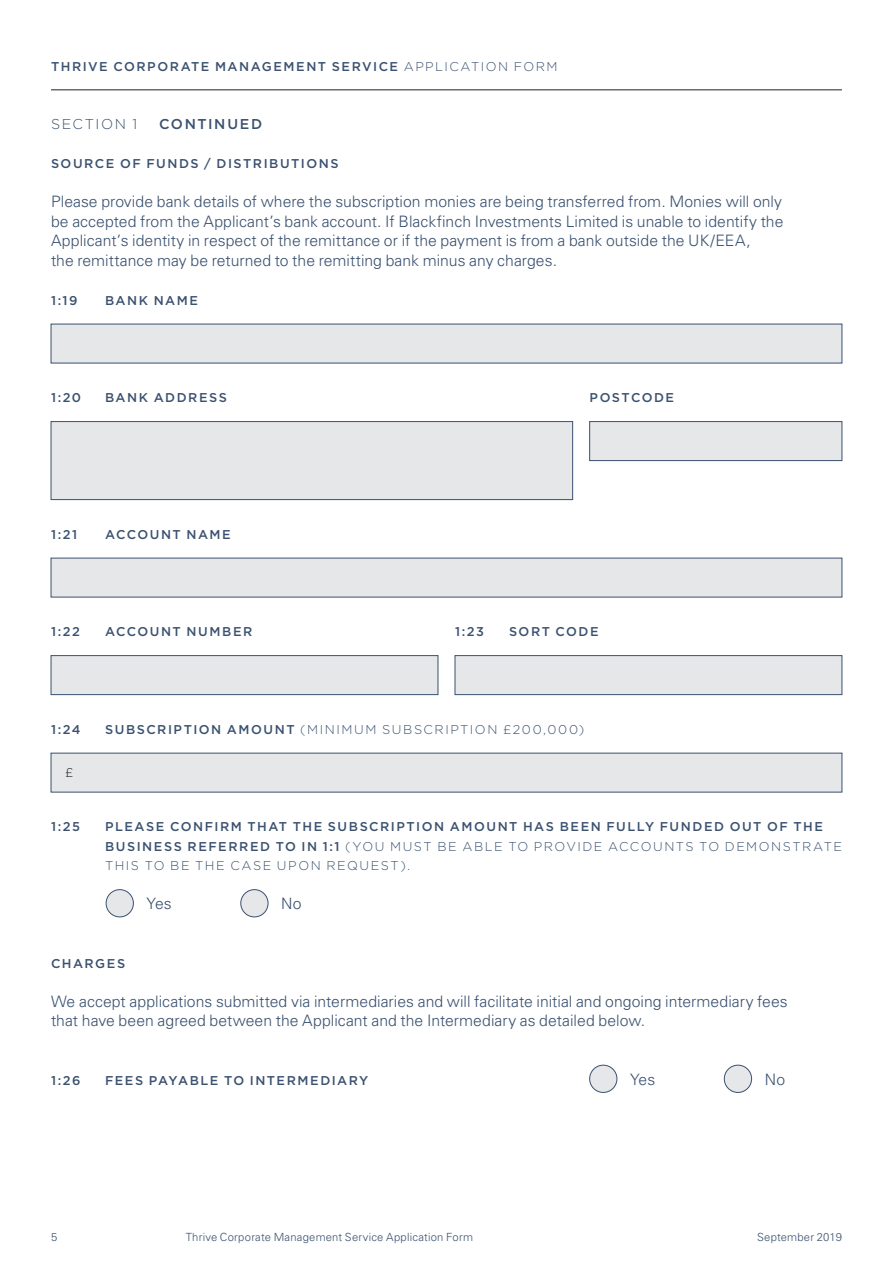
<style>
.page{position:relative;width:893px;height:1263px;background:#fff}
.page>*{position:absolute;margin:0;border:0;box-sizing:border-box;transform-origin:0 0}
.Univers{font:300 15.75px/19.5px "Univers";color:#3a516f;text-align:justify}
.Gotham_9_5{font:500 14.25px "Gotham";letter-spacing:.115em;color:#3a516f}
.Gotham_9_5-2{font:300 14.25px "Gotham";letter-spacing:.115em;color:#3a516f}
.Gotham_8_5{font:500 12.75px/19.5px "Gotham";letter-spacing:.12em;color:#3a516f}
.Gotham_8_5-2{font:300 12.75px "Gotham";letter-spacing:.125em;color:#3a516f}
.Gotham_8_5-3{font:300 12.75px "Gotham";color:#231f20}
.Univers_7_5{font:300 11.25px "Univers";letter-spacing:.02em;color:#3a516f}
.s1{font-weight:300}
.s2{font-weight:500}
</style>
<div class="page">
<hr style="left:51px;top:90px;width:791px;height:1px;background:#231f20">
<div style="left:51px;top:324px;width:791px;height:39px;background:#e6e7e9"></div>
<div style="left:51px;top:421px;width:522px;height:79px;background:#e6e7e9;border:1px solid #3a516f"></div>
<div style="left:589px;top:421px;width:253px;height:40px;background:#e6e7e9;border:1px solid #3a516f"></div>
<div style="left:51px;top:558px;width:791px;height:39px;background:#e6e7e9"></div>
<div style="left:51px;top:655px;width:387px;height:40px;background:#e6e7e9;border:1px solid #3a516f"></div>
<div style="left:455px;top:655px;width:387px;height:40px;background:#e6e7e9;border:1px solid #3a516f"></div>
<div style="left:51px;top:753px;width:791px;height:39px;background:#e6e7e9"></div>
<div style="left:106px;top:890px;width:27px;height:27px;background:#e6e7e9;border-radius:50%"></div>
<div style="left:106px;top:889px;width:28px;height:28px;border:1px solid #3a516f;border-radius:50%"></div>
<div style="left:241px;top:890px;width:27px;height:27px;background:#e6e7e9;border-radius:50%"></div>
<div style="left:241px;top:889px;width:27px;height:28px;border:1px solid #3a516f;border-radius:50%"></div>
<div style="left:590px;top:1065px;width:27px;height:27px;background:#e6e7e9;border-radius:50%"></div>
<div style="left:589px;top:1065px;width:28px;height:27px;border:1px solid #3a516f;border-radius:50%"></div>
<div style="left:724px;top:1065px;width:28px;height:27px;background:#e6e7e9;border-radius:50%"></div>
<div style="left:724px;top:1065px;width:28px;height:27px;border:1px solid #3a516f;border-radius:50%"></div>
<p class="Gotham_8_5" style="left:51px;top:56px;width:508px">THRIVE CORPORATE MANAGEMENT SERVICE <span class="s1">APPLICATION FORM</span></p>
<p class="Gotham_9_5-2" style="left:51px;top:116px;width:88px">SECTION 1</p>
<p class="Gotham_9_5" style="left:159px;top:115px;width:105px">CONTINUED</p>
<p class="Gotham_8_5" style="left:51px;top:154px;width:289px">SOURCE OF FUNDS / DISTRIBUTIONS</p>
<p class="Univers" style="left:51px;top:192px;width:734px">Please provide bank details of where the subscription monies are being transferred from. Monies will only be accepted from the Applicant’s bank account. If Blackfinch Investments Limited is unable to identify the Applicant’s identity in respect of the remittance or if the payment is from a bank outside the UK/EEA,</p>
<p class="Univers" style="left:51px;top:250px;width:507px">the remittance may be returned to the remitting bank minus any charges.</p>
<p class="Gotham_8_5" style="left:51px;top:290px;width:28px">1:19</p>
<p class="Gotham_8_5" style="left:105px;top:290px;width:95px">BANK NAME</p>
<p class="Gotham_8_5" style="left:51px;top:388px;width:32px">1:20</p>
<p class="Gotham_8_5" style="left:105px;top:388px;width:124px">BANK ADDRESS</p>
<p class="Gotham_8_5" style="left:590px;top:388px;width:86px">POSTCODE</p>
<p class="Gotham_8_5" style="left:51px;top:524px;width:28px">1:21</p>
<p class="Gotham_8_5" style="left:105px;top:524px;width:127px">ACCOUNT NAME</p>
<p class="Gotham_8_5" style="left:51px;top:622px;width:30px">1:22</p>
<p class="Gotham_8_5" style="left:105px;top:622px;width:149px">ACCOUNT NUMBER</p>
<p class="Gotham_8_5" style="left:455px;top:622px;width:30px">1:23</p>
<p class="Gotham_8_5" style="left:509px;top:622px;width:91px">SORT CODE</p>
<p class="Gotham_8_5" style="left:51px;top:719px;width:31px">1:24</p>
<p class="Gotham_8_5-2" style="left:105px;top:722px;width:481px"><span class="s2">SUBSCRIPTION AMOUNT</span> (MINIMUM SUBSCRIPTION £200,000)</p>
<p class="Gotham_8_5-3" style="left:65px;top:765px;width:10px">£</p>
<p class="Gotham_8_5" style="left:51px;top:817px;width:31px">1:25</p>
<p class="Gotham_8_5" style="left:105px;top:817px;width:738px">PLEASE CONFIRM THAT THE SUBSCRIPTION AMOUNT HAS BEEN FULLY FUNDED OUT OF THE<br>BUSINESS REFERRED TO IN 1:1 <span class="s1">(YOU MUST BE ABLE TO PROVIDE ACCOUNTS TO DEMONSTRATE<br>THIS TO BE THE CASE UPON REQUEST).</span></p>
<p class="Univers" style="left:147px;top:894px;width:27px">Yes</p>
<p class="Univers" style="left:281px;top:894px;width:22px">No</p>
<p class="Gotham_8_5" style="left:51px;top:953px;width:76px">CHARGES</p>
<p class="Univers" style="left:51px;top:991px;width:738px">We accept applications submitted via intermediaries and will facilitate initial and ongoing intermediary fees that have been agreed between the Applicant and the Intermediary as detailed below.</p>
<p class="Gotham_8_5" style="left:51px;top:1070px;width:31px">1:26</p>
<p class="Gotham_8_5" style="left:105px;top:1070px;width:265px">FEES PAYABLE TO INTERMEDIARY</p>
<p class="Univers" style="left:630px;top:1069px;width:27px">Yes</p>
<p class="Univers" style="left:765px;top:1069px;width:22px">No</p>
<p class="Univers_7_5" style="left:51px;top:1230px;width:8px">5</p>
<p class="Univers_7_5" style="left:186px;top:1230px;width:289px">Thrive Corporate Management Service Application Form</p>
<p class="Univers_7_5" style="left:757px;top:1230px;width:86px">September 2019</p>
</div>
